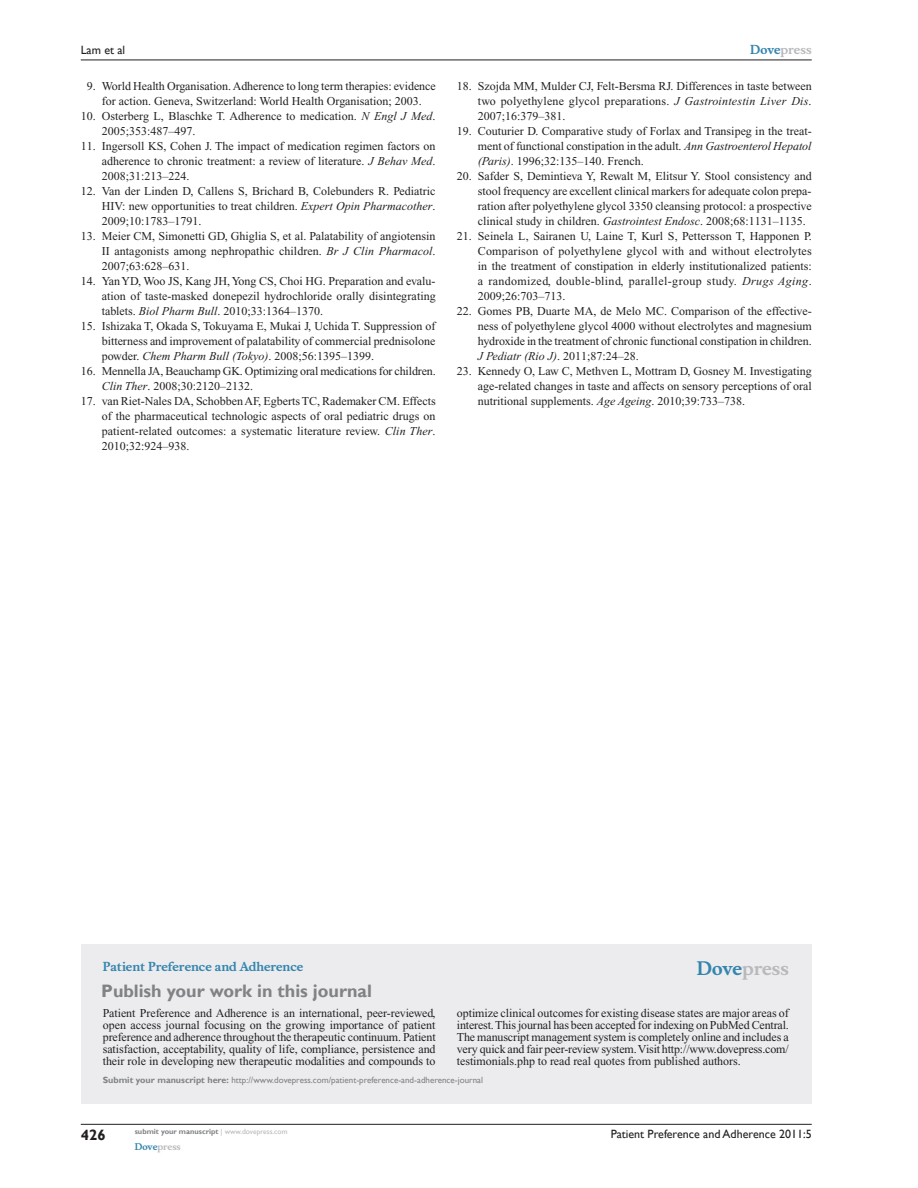
<style>
.page{position:relative;width:918px;height:1188px;background:#fff}
.page>*{position:absolute;margin:0;border:0;box-sizing:border-box;transform-origin:0 0}
.t1{font:700 18px "Gill Sans";color:#808285}
.t2{font:700 18px "Musee";color:#b8b9bc}
.t3{font:700 15px "Gill Sans";color:#231f20}
.t4{font:12px/15px "Times New Roman";color:#231f20;text-align:justify}
.t5{font:12px "Gill Sans";color:#231f20}
.t6{font:700 12px "Musee";color:#3485ae}
.t7{font:700 12px "Musee";color:#b8b9bc}
.t8{font:9px "Gill Sans";color:#808285}
.t9{font:700 9px "Musee";color:#b8b9bc}
.t10{font:700 7.5px "Gill Sans";color:#808285}
.s1{font-style:italic}
.s2{color:#3485ae}
.s3{font-weight:700}
.s4{font-weight:400;color:#b8b9bc}
</style>
<div class="page">
<div style="left:81px;top:944px;width:731px;height:159px;background:#ececee"></div>
<hr style="left:81px;top:1124px;width:731px;height:1px;background:#231f20">
<hr style="left:81px;top:60px;width:731px;height:1px;background:#231f20">
<p class="t5" style="left:81px;top:43px;width:46px">Lam et al</p>
<p class="t4" style="left:87px;top:79px;width:351px;text-align:center">9. World Health Organisation. Adherence to long term therapies: evidence for action. Geneva, Switzerland: World Health Organisation; 2003.</p>
<p class="t4" style="left:102px;top:109px;width:335px;text-indent:-21px">10. Osterberg L, Blaschke T. Adherence to medication. <span class="s1">N Engl J Med</span>.<br>2005;353:487–497.</p>
<p class="t4" style="left:102px;top:139px;width:335px;text-indent:-21px">11. Ingersoll KS, Cohen J. The impact of medication regimen factors on adherence to chronic treatment: a review of literature. <span class="s1">J Behav Med</span>.<br>2008;31:213–224.</p>
<p class="t4" style="left:102px;top:184px;width:335px;text-indent:-21px">12. Van der Linden D, Callens S, Brichard B, Colebunders R. Pediatric HIV: new opportunities to treat children. <span class="s1">Expert Opin Pharmacother</span>.<br>2009;10:1783–1791.</p>
<p class="t4" style="left:102px;top:229px;width:335px;text-indent:-21px">13. Meier CM, Simonetti GD, Ghiglia S, et al. Palatability of angiotensin II antagonists among nephropathic children. <span class="s1">Br J Clin Pharmacol</span>.<br>2007;63:628–631.</p>
<p class="t4" style="left:102px;top:274px;width:336px;text-indent:-21px">14. Yan YD, Woo JS, Kang JH, Yong CS, Choi HG. Preparation and evalu&shy;ation of taste-masked donepezil hydrochloride orally disintegrating tablets. <span class="s1">Biol Pharm Bull</span>. 2010;33:1364–1370.</p>
<p class="t4" style="left:102px;top:319px;width:335px;text-indent:-21px">15. Ishizaka T, Okada S, Tokuyama E, Mukai J, Uchida T. Suppression of bitterness and improvement of palatability of commercial prednisolone powder. <span class="s1">Chem Pharm Bull (Tokyo)</span>. 2008;56:1395–1399.</p>
<p class="t4" style="left:102px;top:364px;width:335px;text-indent:-21px">16. Mennella JA, Beauchamp GK. Optimizing oral medications for children.<br><span class="s1">Clin Ther</span>. 2008;30:2120–2132.</p>
<p class="t4" style="left:102px;top:394px;width:336px;text-indent:-21px">17. van Riet-Nales DA, Schobben AF, Egberts TC, Rademaker CM. Effects of the pharmaceutical technologic aspects of oral pediatric drugs on patient-related outcomes: a systematic literature review. <span class="s1">Clin Ther</span>.<br>2010;32:924–938.</p>
<p class="t7" style="left:750px;top:43px;width:63px"><span class="s2">Dove</span>press</p>
<p class="t4" style="left:478px;top:79px;width:335px;text-indent:-21px">18. Szojda MM, Mulder CJ, Felt-Bersma RJ. Differences in taste between two polyethylene glycol preparations. <span class="s1">J Gastrointestin Liver Dis</span>.<br>2007;16:379–381.</p>
<p class="t4" style="left:478px;top:124px;width:335px;text-indent:-21px">19. Couturier D. Comparative study of Forlax and Transipeg in the treat&shy;ment of functional constipation in the adult. <span class="s1">Ann Gastroenterol Hepatol (Paris)</span>. 1996;32:135–140. French.</p>
<p class="t4" style="left:478px;top:169px;width:335px;text-indent:-21px">20. Safder S, Demintieva Y, Rewalt M, Elitsur Y. Stool consistency and stool frequency are excellent clinical markers for adequate colon prepa&shy;ration after polyethylene glycol 3350 cleansing protocol: a prospective clinical study in children. <span class="s1">Gastrointest Endosc</span>. 2008;68:1131–1135.</p>
<p class="t4" style="left:478px;top:229px;width:336px;text-indent:-21px">21. Seinela L, Sairanen U, Laine T, Kurl S, Pettersson T, Happonen P.<br>Comparison of polyethylene glycol with and without electrolytes in the treatment of constipation in elderly institutionalized patients: a randomized, double-blind, parallel-group study. <span class="s1">Drugs Aging</span>.<br>2009;26:703–713.</p>
<p class="t4" style="left:478px;top:304px;width:335px;text-indent:-21px">22. Gomes PB, Duarte MA, de Melo MC. Comparison of the effective&shy;ness of polyethylene glycol 4000 without electrolytes and magnesium hydroxide in the treatment of chronic functional constipation in children.<br><span class="s1">J Pediatr (Rio J)</span>. 2011;87:24–28.</p>
<p class="t4" style="left:478px;top:364px;width:335px;text-indent:-21px">23. Kennedy O, Law C, Methven L, Mottram D, Gosney M. Investigating age-related changes in taste and affects on sensory perceptions of oral nutritional supplements. <span class="s1">Age Ageing</span>. 2010;39:733–738.</p>
<p class="t6" style="left:103px;top:959px;width:202px">Patient Preference and Adherence</p>
<h1 class="t1" style="left:101px;top:980px;width:272px">Publish your work in this journal</h1>
<h1 class="t2" style="left:697px;top:958px;width:94px"><span class="s2">Dove</span>press</h1>
<p class="t4" style="left:103px;top:1007px;width:334px;line-height:12px">Patient Preference and Adherence is an international, peer-reviewed, open access journal focusing on the growing importance of patient preference and adherence throughout the therapeutic continuum. Patient satisfaction, acceptability, quality of life, compliance, persistence and their role in developing new therapeutic modalities and compounds to</p>
<p class="t4" style="left:457px;top:1007px;width:334px;line-height:12px">optimize clinical outcomes for existing disease states are major areas of interest. This journal has been accepted for indexing on PubMed Central.<br>The manuscript management system is completely online and includes a very quick and fair peer-review system. Visit http://www.dovepress.com/ testimonials.php to read real quotes from published authors.</p>
<p class="t8" style="left:103px;top:1075px;width:382px"><span class="s3">Submit your manuscript here:</span> http://www.dovepress.com/patient-preference-and-adherence-journal</p>
<p class="t3" style="left:81px;top:1126px;width:26px">426</p>
<p class="t10" style="left:135px;top:1127px;width:154px">submit your manuscript <span class="s4">| www.dovepress.com</span></p>
<p class="t9" style="left:135px;top:1141px;width:48px"><span class="s2">Dove</span>press</p>
<p class="t5" style="left:611px;top:1127px;width:203px">Patient Preference and Adherence 2011:5</p>
</div>
